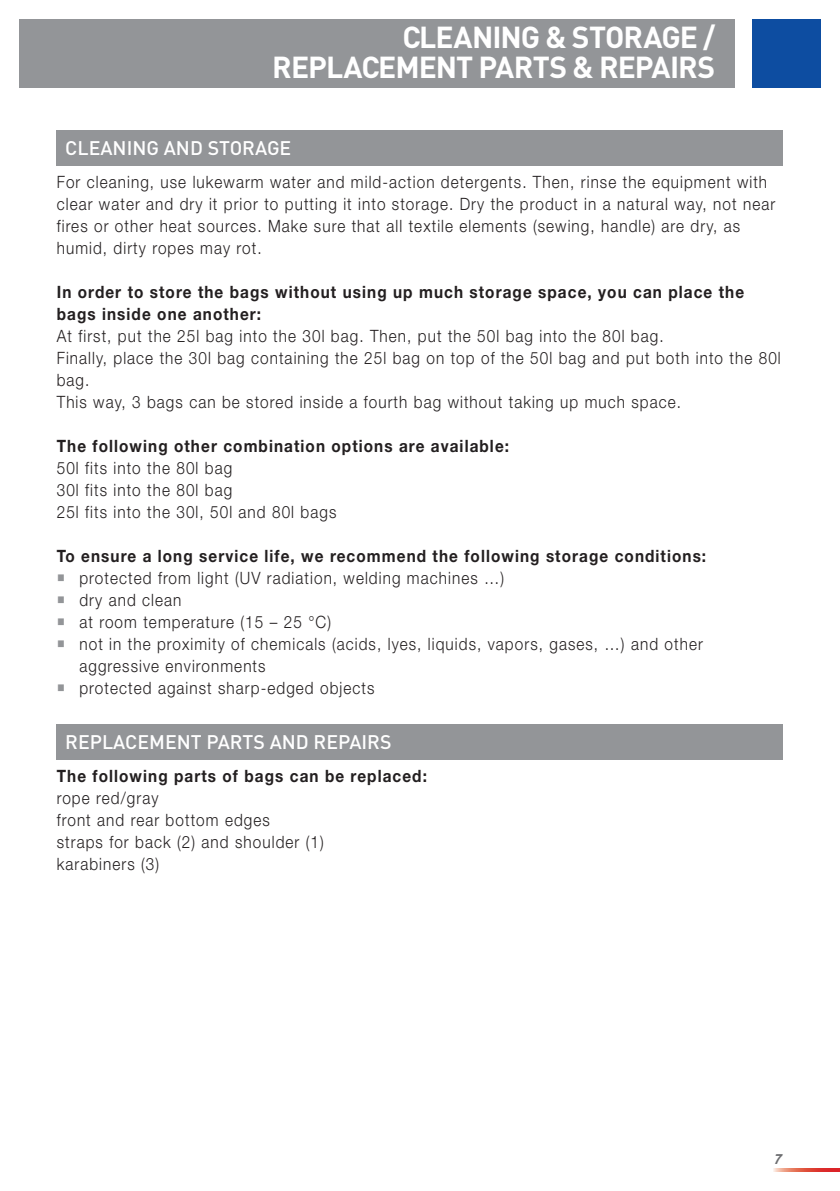
<style>
.page{position:relative;width:840px;height:1191px;background:#fff}
.page>*{position:absolute;margin:0;border:0;box-sizing:border-box;transform-origin:0 0}
.t1{font:700 30px/30px "DIN";letter-spacing:-.03em;color:#fff;text-align:right}
.t2{font:500 19.4px "DIN";color:#fff}
.t3{font:300 17px/22px "Helvetica Neue LT";letter-spacing:.07em;color:#231f20;scale:.9 1}
.t4{font:700 17px/22px "Helvetica Neue LT";letter-spacing:.07em;color:#231f20;scale:.9 1}
.t5{font:italic 700 14px "Arial";color:#6c6d70}
.s1{color:#939598}
</style>
<div class="page">
<svg style="left:773px;top:1168px;width:66px;height:3px"></svg>
<div style="left:20px;top:20px;width:714px;height:68px;background:#939598"></div>
<div style="left:751px;top:20px;width:68px;height:68px;background:#0d4da1"></div>
<div style="left:57px;top:130px;width:725px;height:36px;background:#939598"></div>
<div style="left:57px;top:724px;width:725px;height:36px;background:#939598"></div>
<h1 class="t1" style="left:272px;top:21px;width:444px">CLEANING &amp; STORAGE /<br>REPLACEMENT PARTS &amp; REPAIRS</h1>
<p class="t2" style="left:65px;top:135px;width:227px">CLEANING AND STORAGE</p>
<p class="t3" style="left:57px;top:170px;width:799px">For cleaning, use lukewarm water and mild-action detergents. Then, rinse the equipment with clear water and dry it prior to putting it into storage. Dry the product in a natural way, not near fires or other heat sources. Make sure that all textile elements (sewing, handle) are dry, as humid, dirty ropes may rot.</p>
<p class="t4" style="left:57px;top:280px;width:764px">In order to store the bags without using up much storage space, you can place the bags inside one another:</p>
<p class="t3" style="left:57px;top:324px;width:805px">At first, put the 25l bag into the 30l bag. Then, put the 50l bag into the 80l bag.<br>Finally, place the 30l bag containing the 25l bag on top of the 50l bag and put both into the 80l bag.<br>This way, 3 bags can be stored inside a fourth bag without taking up much space.</p>
<p class="t4" style="left:57px;top:434px;width:504px">The following other combination options are available:</p>
<p class="t3" style="left:57px;top:456px;width:312px">50l fits into the 80l bag<br>30l fits into the 80l bag<br>25l fits into the 30l, 50l and 80l bags</p>
<p class="t4" style="left:57px;top:544px;width:722px">To ensure a long service life, we recommend the following storage conditions:</p>
<p class="t3" style="left:57px;top:566px;width:498px"><span class="s1">○</span> protected from light (UV radiation, welding machines …)</p>
<p class="t3" style="left:57px;top:588px;width:140px"><span class="s1">○</span> dry and clean</p>
<p class="t3" style="left:57px;top:610px;width:306px"><span class="s1">○</span> at room temperature (15 – 25 °C)</p>
<p class="t3" style="left:79px;top:632px;width:693px;text-indent:-23px"><span class="s1">○</span> not in the proximity of chemicals (acids, lyes, liquids, vapors, gases, …) and other aggressive environments</p>
<p class="t3" style="left:57px;top:676px;width:354px"><span class="s1">○</span> protected against sharp-edged objects</p>
<p class="t2" style="left:65px;top:729px;width:327px">REPLACEMENT PARTS AND REPAIRS</p>
<p class="t4" style="left:57px;top:764px;width:412px">The following parts of bags can be replaced:</p>
<p class="t3" style="left:57px;top:786px;width:298px">rope red/gray<br>front and rear bottom edges<br>straps for back (2) and shoulder (1) karabiners (3)</p>
<p class="t5" style="left:773px;top:1150px;width:9px">7</p>
</div>
